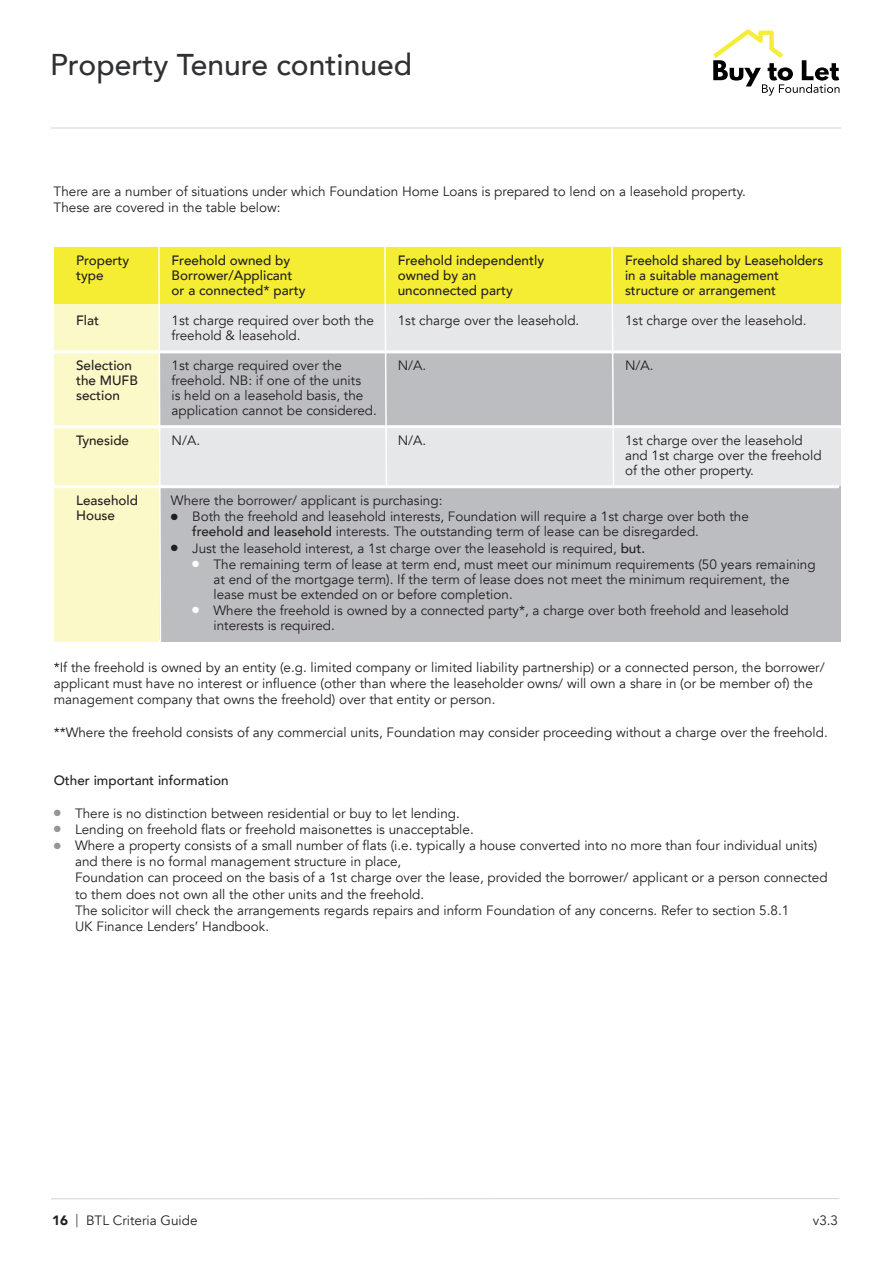
<style>
.page{position:relative;width:893px;height:1263px;background:#fff}
.page>*{position:absolute;margin:0;border:0;box-sizing:border-box;transform-origin:0 0}
.t1{font:500 30px "Avenir";color:#2f3134}
.t2{font:13.5px/15px "Avenir";color:#231f20}
.t3{font:500 13.5px/15px "Avenir";color:#231f20}
.s1{font-weight:500}
.s2{color:#fff}
.s3{color:#939598}
.s4{font-weight:900}
.s5{font-weight:300}
</style>
<div class="page">
<svg style="left:713px;top:29px;width:126px;height:67px"></svg>
<hr style="left:51px;top:128px;width:790px;height:1px;background:#d1d2d4">
<hr style="left:51px;top:1198px;width:788px;height:1px;background:#d1d2d4">
<div style="left:159px;top:270px;width:682px;height:370px;background:#e6e7e9"></div>
<div style="left:160px;top:486px;width:681px;height:156px;background:#bcbdc0"></div>
<div style="left:160px;top:352px;width:681px;height:75px;background:#bcbdc0"></div>
<div style="left:54px;top:274px;width:104px;height:368px;background:#fbf9c8"></div>
<div style="left:54px;top:247px;width:787px;height:57px;background:#f4ed33"></div>
<hr style="left:54px;top:350px;width:789px;height:3px;background:#fff">
<hr style="left:54px;top:425px;width:790px;height:3px;background:#fff">
<svg style="left:157px;top:247px;width:5px;height:395px"></svg>
<svg style="left:383px;top:247px;width:5px;height:238px"></svg>
<svg style="left:610px;top:247px;width:5px;height:238px"></svg>
<hr style="left:50px;top:485px;width:789px;height:3px;background:#fff">
<p class="t1" style="left:50px;top:38px;width:363px">Property Tenure continued</p>
<p class="t2" style="left:54px;top:184px;width:694px">There are a number of situations under which Foundation Home Loans is prepared to lend on a leasehold property.</p>
<p class="t2" style="left:54px;top:200px;width:229px">These are covered in the table below:</p>
<p class="t3" style="left:76px;top:252px;width:55px">Property</p>
<p class="t3" style="left:76px;top:267px;width:29px">type</p>
<p class="t3" style="left:76px;top:312px;width:24px">Flat</p>
<p class="t3" style="left:76px;top:357px;width:63px">Selection the MUFB section</p>
<p class="t3" style="left:76px;top:432px;width:55px">Tyneside</p>
<p class="t3" style="left:76px;top:492px;width:64px">Leasehold</p>
<p class="t3" style="left:76px;top:507px;width:41px">House</p>
<p class="t3" style="left:172px;top:252px;width:120px">Freehold owned by</p>
<p class="t3" style="left:172px;top:267px;width:122px">Borrower/Applicant</p>
<p class="t3" style="left:172px;top:282px;width:135px">or a connected* party</p>
<p class="t2" style="left:172px;top:313px;width:204px">1st charge required over both the freehold &amp; leasehold.</p>
<p class="t2" style="left:172px;top:358px;width:207px">1st charge required over the freehold. NB: if one of the units<br>is held on a leasehold basis, the application cannot be considered.</p>
<p class="t2" style="left:172px;top:433px;width:30px">N/A.</p>
<p class="t3" style="left:398px;top:252px;width:148px">Freehold independently</p>
<p class="t3" style="left:398px;top:267px;width:80px">owned by an</p>
<p class="t3" style="left:398px;top:282px;width:117px">unconnected party</p>
<p class="t2" style="left:398px;top:313px;width:183px">1st charge over the leasehold.</p>
<p class="t2" style="left:398px;top:358px;width:30px">N/A.</p>
<p class="t2" style="left:398px;top:433px;width:30px">N/A.</p>
<p class="t3" style="left:625px;top:252px;width:200px">Freehold shared by Leaseholders in a suitable management structure or arrangement</p>
<p class="t2" style="left:625px;top:313px;width:183px">1st charge over the leasehold.</p>
<p class="t2" style="left:625px;top:358px;width:30px">N/A.</p>
<p class="t2" style="left:625px;top:433px;width:198px">1st charge over the leasehold and 1st charge over the freehold of the other property.</p>
<p class="t2" style="left:171px;top:493px;width:273px">Where the borrower/ applicant is purchasing:</p>
<p class="t2" style="left:171px;top:509px;width:579px">● Both the freehold and leasehold interests, Foundation will require a 1st charge over both the</p>
<p class="t2" style="left:192px;top:524px;width:508px"><span class="s1">freehold and leasehold</span> interests. The outstanding term of lease can be disregarded.</p>
<p class="t2" style="left:171px;top:541px;width:476px">● Just the leasehold interest, a 1st charge over the leasehold is required, <span class="s1">but.</span></p>
<p class="t2" style="left:213px;top:557px;width:604px;text-indent:-21px"><span class="s2">●</span> The remaining term of lease at term end, must meet our minimum requirements (50 years remaining at end of the mortgage term). If the term of lease does not meet the minimum requirement, the lease must be extended on or before completion.</p>
<p class="t2" style="left:192px;top:603px;width:598px"><span class="s2">●</span> Where the freehold is owned by a connected party*, a charge over both freehold and leasehold</p>
<p class="t2" style="left:213px;top:618px;width:123px">interests is required.</p>
<p class="t2" style="left:54px;top:659px;width:772px;line-height:16.2px">*If the freehold is owned by an entity (e.g. limited company or limited liability partnership) or a connected person, the borrower/ applicant must have no interest or influence (other than where the leaseholder owns/ will own a share in (or be member of) the management company that owns the freehold) over that entity or person.</p>
<p class="t2" style="left:54px;top:725px;width:776px">**Where the freehold consists of any commercial units, Foundation may consider proceeding without a charge over the freehold.</p>
<p class="t3" style="left:54px;top:772px;width:176px">Other important information</p>
<p class="t2" style="left:54px;top:806px;width:408px"><span class="s3">●</span> There is no distinction between residential or buy to let lending.</p>
<p class="t2" style="left:54px;top:822px;width:422px"><span class="s3">●</span> Lending on freehold flats or freehold maisonettes is unacceptable.</p>
<p class="t2" style="left:75px;top:837px;width:744px;line-height:16.2px;text-indent:-21px"><span class="s3">●</span> Where a property consists of a small number of flats (i.e. typically a house converted into no more than four individual units) and there is no formal management structure in place,</p>
<p class="t2" style="left:75px;top:870px;width:754px;line-height:16.2px">Foundation can proceed on the basis of a 1st charge over the lease, provided the borrower/ applicant or a person connected to them does not own all the other units and the freehold.</p>
<p class="t2" style="left:75px;top:903px;width:716px">The solicitor will check the arrangements regards repairs and inform Foundation of any concerns. Refer to section 5.8.1</p>
<p class="t2" style="left:75px;top:919px;width:196px">UK Finance Lenders’ Handbook.</p>
<p class="t2" style="left:52px;top:1213px;width:147px"><span class="s4">16</span> <span class="s5">|</span> BTL Criteria Guide</p>
<p class="t2" style="left:813px;top:1213px;width:27px">v3.3</p>
</div>
